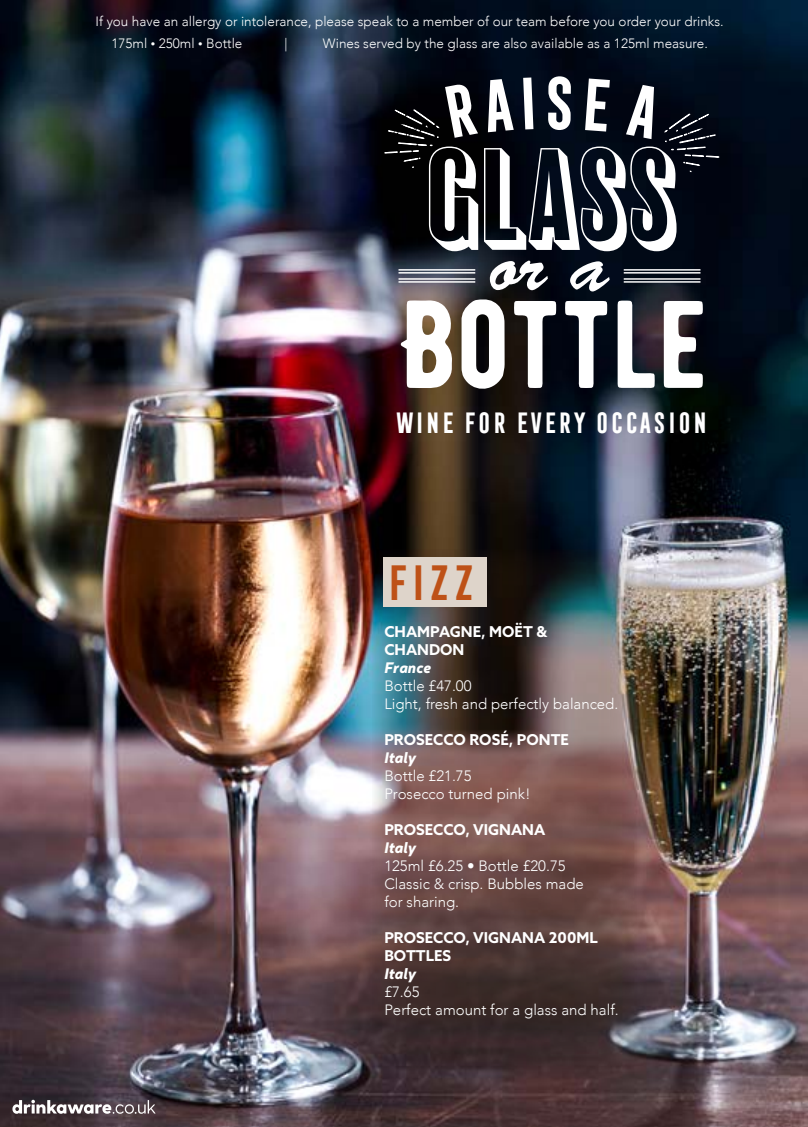
<style>
.page{position:relative;width:808px;height:1127px;background:#fff}
.page>*{position:absolute;margin:0;border:0;box-sizing:border-box;transform-origin:0 0}
.t1{font:124.2px "BERNIER Regular";color:#fff}
.t2{font:119.7px "Balboa Plus Primary";color:#fff}
.t3{font:75.3px "Brush Script Std";color:#fff}
.t4{font:700 45.6px "Frontage Condensed";color:#be5117}
.t5{font:700 27px "Frontage Condensed";letter-spacing:-.01em;color:#fff}
.t6{font:300 15px/18px "Avenir";color:#fff}
.t7{font:700 15px/18px "Azo Sans";color:#fff}
.t8{font:italic 900 15px "Neris";letter-spacing:-.005em;color:#fff}
.t9{font:300 13.5px/22.5px "Avenir";color:#fff}
.s1{font-size:9px}
</style>
<div class="page">
<img style="left:0;top:0;width:808px;height:1127px">
<hr style="left:624px;top:269px;width:76px;height:2px;background:#fff">
<hr style="left:624px;top:272px;width:76px;height:2px;background:#fff">
<hr style="left:624px;top:278px;width:76px;height:2px;background:#fff">
<hr style="left:624px;top:281px;width:76px;height:2px;background:#fff">
<hr style="left:398px;top:269px;width:77px;height:2px;background:#fff">
<hr style="left:398px;top:272px;width:77px;height:2px;background:#fff">
<hr style="left:398px;top:278px;width:77px;height:2px;background:#fff">
<hr style="left:398px;top:281px;width:77px;height:2px;background:#fff">
<img style="left:272px;top:387px;width:388px;height:687px">
<img style="left:372px;top:549px;width:265px;height:482px">
<div style="left:383px;top:557px;width:104px;height:50px;background:#ded4ca"></div>
<svg style="left:12px;top:1100px;width:144px;height:14px"></svg>
<svg style="left:384px;top:78px;width:130px;height:91px;background:#08090e"></svg>
<svg style="left:523px;top:77px;width:10px;height:52px"></svg>
<svg style="left:548px;top:76px;width:23px;height:54px"></svg>
<svg style="left:585px;top:78px;width:25px;height:54px"></svg>
<svg style="left:626px;top:84px;width:94px;height:89px;background:#0a101c"></svg>
<p class="t9" style="left:112px;top:10px;width:614px;text-indent:-16px">If you have an allergy or intolerance, please speak to a member of our team before you order your drinks.<br>175ml <span class="s1">•</span> 250ml <span class="s1">•</span> Bottle</p>
<p class="t9" style="left:285px;top:32px;width:4px">|</p>
<p class="t9" style="left:323px;top:32px;width:387px">Wines served by the glass are also available as a 125ml measure.</p>
<h2 class="t2" style="left:426px;top:128px;width:253px">GLASS</h2>
<h3 class="t3" style="left:491px;top:223px;width:120px">or a</h3>
<h1 class="t1" style="left:401px;top:266px;width:309px">Bottle</h1>
<h3 class="t5" style="left:394px;top:407px;width:315px">WINE FOR EVERY OCCASION</h3>
<h3 class="t4" style="left:384px;top:557px;width:92px">FIZZ</h3>
<p class="t7" style="left:384px;top:622px;width:164px">CHAMPAGNE, MOËT &amp;<br>CHANDON</p>
<p class="t8" style="left:384px;top:656px;width:48px">France</p>
<p class="t6" style="left:384px;top:677px;width:235px">Bottle £47.00<br>Light, fresh and perfectly balanced.</p>
<p class="t7" style="left:384px;top:730px;width:186px">PROSECCO ROSÉ, PONTE</p>
<p class="t8" style="left:384px;top:746px;width:33px">Italy</p>
<p class="t6" style="left:384px;top:767px;width:148px">Bottle £21.75<br>Prosecco turned pink!</p>
<p class="t7" style="left:384px;top:820px;width:162px">PROSECCO, VIGNANA</p>
<p class="t8" style="left:384px;top:836px;width:33px">Italy</p>
<p class="t6" style="left:384px;top:857px;width:201px">125ml £6.25 • Bottle £20.75<br>Classic &amp; crisp. Bubbles made for sharing.</p>
<p class="t7" style="left:384px;top:928px;width:215px">PROSECCO, VIGNANA 200ML<br>BOTTLES</p>
<p class="t8" style="left:384px;top:962px;width:33px">Italy</p>
<p class="t6" style="left:384px;top:983px;width:236px">£7.65<br>Perfect amount for a glass and half.</p>
</div>
